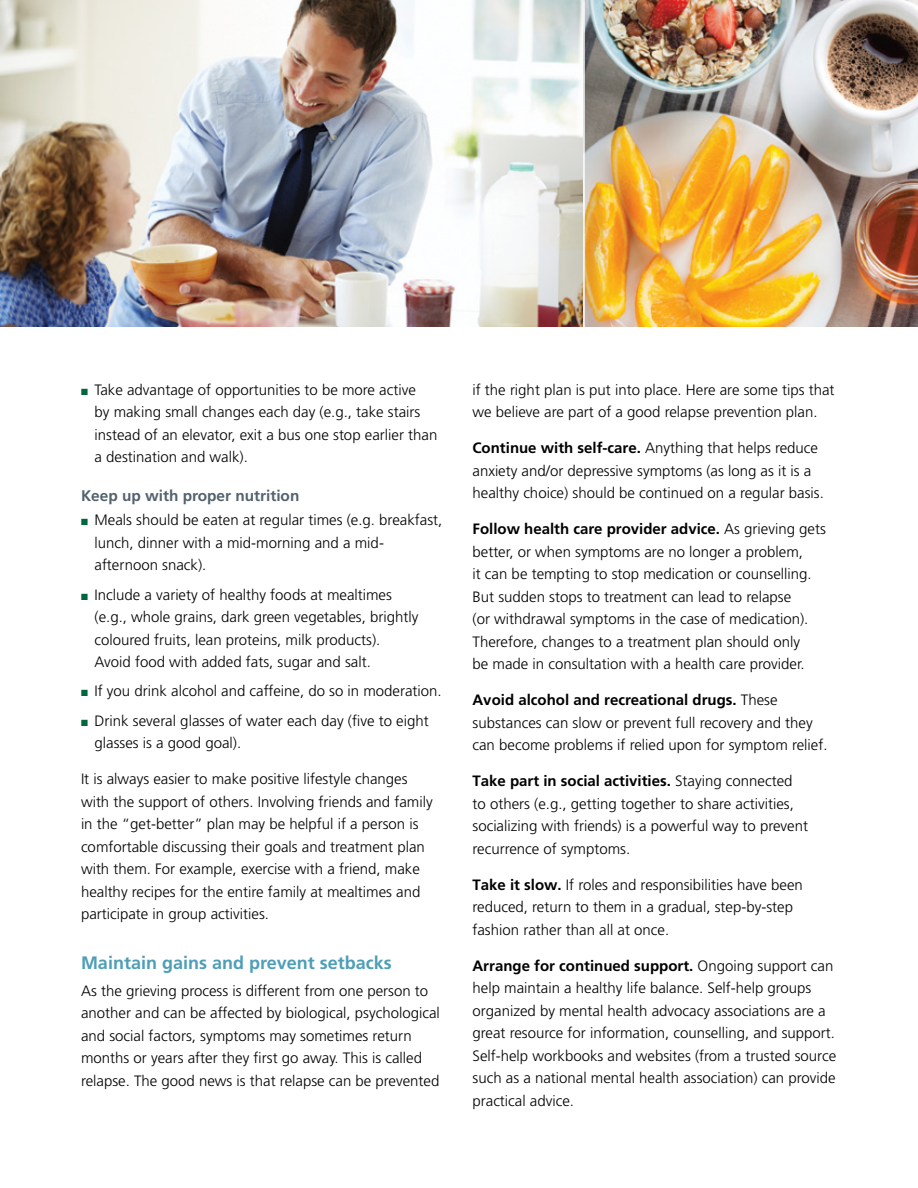
<style>
.page{position:relative;width:918px;height:1188px;background:#fff}
.page>*{position:absolute;margin:0;border:0;box-sizing:border-box;transform-origin:0 0}
.t1{font:700 18px "Frutiger";color:#4e9eb8}
.t2{font:700 15.3px "Frutiger";color:#53626f}
.t3{font:300 15px/22.5px "Frutiger";color:#000}
.s1{color:#00673e}
.s2{font-weight:700}
</style>
<div class="page">
<img style="left:0;top:0;width:918px;height:326px">
<hr style="left:583px;top:0;width:2px;height:332px;background:#fff">
<p class="t3" style="left:94px;top:379px;width:344px;text-indent:-13px"><span class="s1">■</span> Take advantage of opportunities to be more active<br>by making small changes each day (e.g., take stairs instead of an elevator, exit a bus one stop earlier than a destination and walk).</p>
<p class="t2" style="left:81px;top:487px;width:220px">Keep up with proper nutrition</p>
<p class="t3" style="left:94px;top:509px;width:349px;text-indent:-13px"><span class="s1">■</span> Meals should be eaten at regular times (e.g. breakfast, lunch, dinner with a mid-morning and a mid&shy;afternoon snack).</p>
<p class="t3" style="left:94px;top:583px;width:325px;text-indent:-13px"><span class="s1">■</span> Include a variety of healthy foods at mealtimes (e.g., whole grains, dark green vegetables, brightly coloured fruits, lean proteins, milk products).<br>Avoid food with added fats, sugar and salt.</p>
<p class="t3" style="left:81px;top:680px;width:362px"><span class="s1">■</span> If you drink alcohol and caffeine, do so in moderation.</p>
<p class="t3" style="left:94px;top:709px;width:336px;text-indent:-13px"><span class="s1">■</span> Drink several glasses of water each day (five to eight glasses is a good goal).</p>
<p class="t3" style="left:81px;top:768px;width:353px">It is always easier to make positive lifestyle changes with the support of others. Involving friends and family in the “get-better” plan may be helpful if a person is comfortable discussing their goals and treatment plan with them. For example, exercise with a friend, make healthy recipes for the entire family at mealtimes and participate in group activities.</p>
<p class="t1" style="left:81px;top:952px;width:312px">Maintain gains and prevent setbacks</p>
<p class="t3" style="left:81px;top:979px;width:360px">As the grieving process is different from one person to another and can be affected by biological, psychological and social factors, symptoms may sometimes return months or years after they first go away. This is called relapse. The good news is that relapse can be prevented</p>
<p class="t3" style="left:472px;top:379px;width:364px">if the right plan is put into place. Here are some tips that we believe are part of a good relapse prevention plan.</p>
<p class="t3" style="left:472px;top:437px;width:353px"><span class="s2">Continue with self-care.</span> Anything that helps reduce anxiety and/or depressive symptoms (as long as it is a healthy choice) should be continued on a regular basis.</p>
<p class="t3" style="left:472px;top:518px;width:355px"><span class="s2">Follow health care provider advice.</span> As grieving gets better, or when symptoms are no longer a problem,<br>it can be tempting to stop medication or counselling.<br>But sudden stops to treatment can lead to relapse<br>(or withdrawal symptoms in the case of medication).<br>Therefore, changes to a treatment plan should only<br>be made in consultation with a health care provider.</p>
<p class="t3" style="left:472px;top:689px;width:357px"><span class="s2">Avoid alcohol and recreational drugs.</span> These substances can slow or prevent full recovery and they can become problems if relied upon for symptom relief.</p>
<p class="t3" style="left:472px;top:770px;width:337px"><span class="s2">Take part in social activities.</span> Staying connected to others (e.g., getting together to share activities, socializing with friends) is a powerful way to prevent recurrence of symptoms.</p>
<p class="t3" style="left:472px;top:874px;width:332px"><span class="s2">Take it slow.</span> If roles and responsibilities have been reduced, return to them in a gradual, step-by-step fashion rather than all at once.</p>
<p class="t3" style="left:472px;top:955px;width:365px"><span class="s2">Arrange for continued support.</span> Ongoing support can help maintain a healthy life balance. Self-help groups organized by mental health advocacy associations are a great resource for information, counselling, and support.<br>Self-help workbooks and websites (from a trusted source such as a national mental health association) can provide practical advice.</p>
</div>
